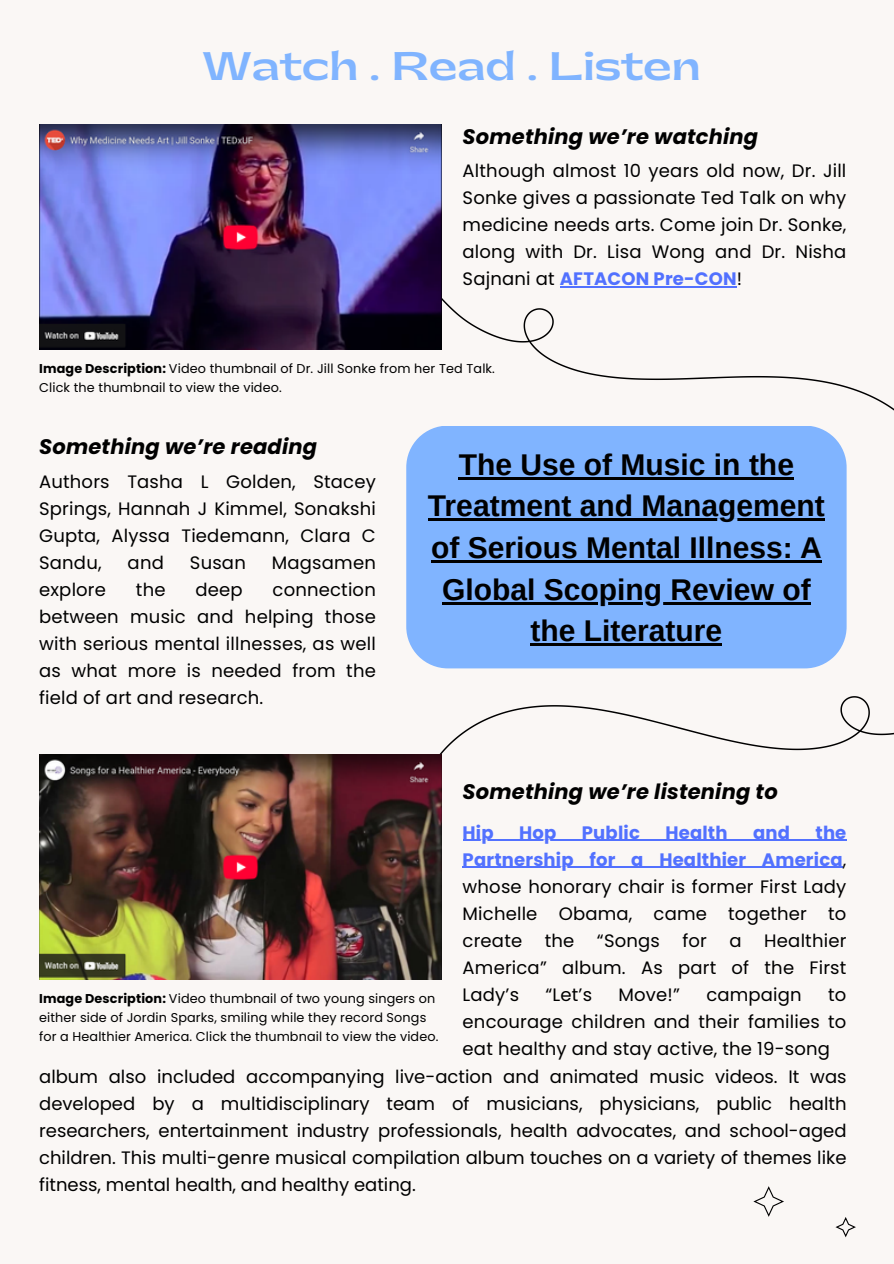
<style>
.page{position:relative;width:894px;height:1264px;background:#fff}
.page>*{position:absolute;margin:0;border:0;box-sizing:border-box;transform-origin:0 0}
.t1{font:700 37.5px "Gatwick";color:#80b4ff}
.t2{font:700 30px/41.7px "Arimo";color:#000}
.t3{font:italic 700 21px "Poppins";letter-spacing:.01em;color:#000}
.t4{font:18px/27px "Poppins";letter-spacing:.01em;color:#000;text-align:justify}
.t5{font:700 18px "Poppins";letter-spacing:.01em;color:#5271ff}
.t6{font:12.75px/19.2px "Poppins";letter-spacing:.01em;color:#000}
.s1{font-weight:700;color:#5271ff}
.s2{font-weight:700}
</style>
<div class="page">
<div style="left:0;top:0;width:893px;height:1263px;background:#faf7f5"></div>
<svg style="left:753px;top:1186px;width:30px;height:30px"></svg>
<svg style="left:835px;top:1217px;width:20px;height:20px"></svg>
<svg style="left:441px;top:287px;width:452px;height:262px"></svg>
<img style="left:39px;top:125px;width:402px;height:225px">
<div style="left:406px;top:425px;width:440px;height:213px;background:#80b4ff"></div>
<svg style="left:408px;top:631px;width:485px;height:280px"></svg>
<img style="left:39px;top:754px;width:402px;height:225px">
<hr style="left:559px;top:286px;width:177px;height:1px;background:#5271ff">
<hr style="left:458px;top:477px;width:335px;height:2px;background:#000">
<hr style="left:428px;top:518px;width:396px;height:3px;background:#000">
<hr style="left:431px;top:560px;width:390px;height:2px;background:#000">
<hr style="left:442px;top:602px;width:368px;height:2px;background:#000">
<hr style="left:530px;top:643px;width:192px;height:3px;background:#000">
<hr style="left:462px;top:839px;width:384px;height:2px;background:#5271ff">
<hr style="left:462px;top:866px;width:380px;height:2px;background:#5271ff">
<p class="t1" style="left:202px;top:47px;width:499px">Watch . Read . Listen</p>
<h1 class="t3" style="left:462px;top:121px;width:297px">Something we’re watching</h1>
<h4 class="t4" style="left:462px;top:157px;width:385px">Although almost 10 years old now, Dr. Jill Sonke gives a passionate Ted Talk on why medicine needs arts. Come join Dr. Sonke, along with Dr. Lisa Wong and Dr. Nisha Sajnani at <span class="s1">AFTACON Pre-CON</span>!</h4>
<h3 class="t6" style="left:39px;top:359px;width:457px"><span class="s2">Image Description:</span> Video thumbnail of Dr. Jill Sonke from her Ted Talk.<br>Click the thumbnail to view the video.</h3>
<p class="t3" style="left:39px;top:432px;width:279px">Something we’re reading</p>
<p class="t4" style="left:39px;top:468px;width:338px">Authors Tasha L Golden, Stacey Springs, Hannah J Kimmel, Sonakshi Gupta, Alyssa Tiedemann, Clara C Sandu,</p>
<p class="t4" style="left:128px;top:549px;width:38px">and</p>
<p class="t4" style="left:190px;top:549px;width:57px">Susan</p>
<p class="t4" style="left:272px;top:549px;width:105px">Magsamen</p>
<p class="t4" style="left:39px;top:576px;width:338px;text-indent:233px">connection between music and helping those with serious mental illnesses, as well as what more is needed from the field of art and research.</p>
<p class="t4" style="left:39px;top:576px;width:68px">explore</p>
<p class="t4" style="left:136px;top:576px;width:31px">the</p>
<p class="t4" style="left:195px;top:576px;width:49px">deep</p>
<h2 class="t2" style="left:458px;top:443px;width:336px">The Use of Music in the</h2>
<h3 class="t2" style="left:428px;top:485px;width:398px">Treatment and Management of Serious Mental Illness: A</h3>
<h4 class="t2" style="left:442px;top:568px;width:370px;text-align:center">Global Scoping Review of the Literature</h4>
<p class="t3" style="left:462px;top:777px;width:316px">Something we’re listening to</p>
<h3 class="t5" style="left:462px;top:819px;width:33px">Hip</h3>
<h3 class="t5" style="left:519px;top:819px;width:39px">Hop</h3>
<h3 class="t5" style="left:581px;top:819px;width:59px">Public</h3>
<h3 class="t5" style="left:665px;top:819px;width:64px">Health</h3>
<h3 class="t5" style="left:752px;top:819px;width:38px">and</h3>
<h3 class="t5" style="left:815px;top:819px;width:32px">the</h3>
<p class="t4" style="left:462px;top:846px;width:385px"><span class="s1">Partnership for a Healthier America</span>, whose honorary chair is former First Lady Michelle Obama, came together to create</p>
<p class="t4" style="left:544px;top:927px;width:31px">the</p>
<p class="t4" style="left:596px;top:927px;width:64px">“Songs</p>
<p class="t4" style="left:682px;top:927px;width:26px">for</p>
<p class="t4" style="left:729px;top:927px;width:14px">a</p>
<p class="t4" style="left:462px;top:927px;width:385px;text-indent:301px">Healthier America” album. As part of the First Lady’s</p>
<p class="t4" style="left:545px;top:981px;width:48px">“Let’s</p>
<p class="t4" style="left:618px;top:981px;width:63px">Move!”</p>
<p class="t4" style="left:706px;top:981px;width:97px">campaign</p>
<p class="t4" style="left:462px;top:981px;width:385px;text-indent:365px">to encourage children and their families to eat healthy and stay active, the 19-song</p>
<h4 class="t4" style="left:39px;top:1063px;width:808px">album also included accompanying live-action and animated music videos. It was developed by a multidisciplinary team of musicians, physicians, public health researchers, entertainment industry professionals, health advocates, and school-aged children. This multi-genre musical compilation album touches on a variety of themes like fitness, mental health, and healthy eating.</h4>
<p class="t6" style="left:39px;top:988px;width:401px"><span class="s2">Image Description:</span> Video thumbnail of two young singers on either side of Jordin Sparks, smiling while they record Songs for a Healthier America. Click the thumbnail to view the video.</p>
</div>
